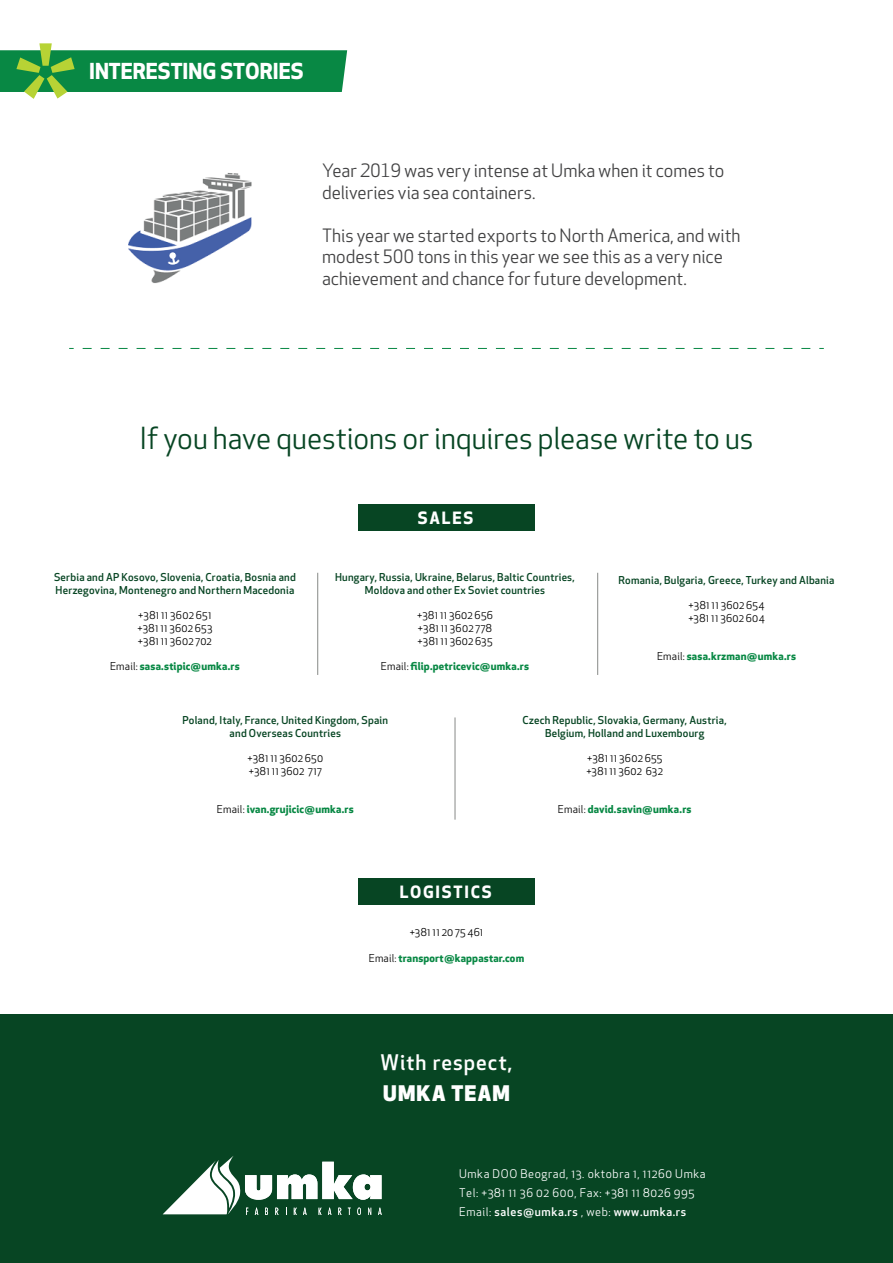
<style>
.page{position:relative;width:893px;height:1263px;background:#fff}
.page>*{position:absolute;margin:0;border:0;box-sizing:border-box;transform-origin:0 0}
.t1{font:29.7px "Apex New";letter-spacing:-.005em;color:#074523}
.t2{font:700 21.45px "Apex New";color:#fff}
.t3{font:500 21px "Apex New";letter-spacing:.05em;color:#fff}
.t4{font:800 21px "Apex New";letter-spacing:.06em;color:#fff}
.t5{font:18px/21.6px "Apex New";color:#414142}
.t6{font:700 16.5px "Apex New";letter-spacing:.105em;color:#fff}
.t7{font:11.7px/19px "Apex New";letter-spacing:.05em;color:#fff}
.t8{font:500 10.65px/12.8px "Apex New";letter-spacing:.02em;color:#074523;text-align:center}
.t9{font:10.65px/12.8px "Apex New";letter-spacing:.03em;color:#010101}
.t10{font:700 10.65px "Apex New";letter-spacing:.015em;color:#088844}
.s1{font-weight:400;color:#010101}
.s2{font-weight:500}
</style>
<div class="page">
<img style="left:128px;top:172px;width:124px;height:111px">
<svg style="left:0;top:43px;width:347px;height:56px"></svg>
<svg style="left:83px;top:348px;width:741px;height:1px"></svg>
<div style="left:358px;top:504px;width:177px;height:27px;background:#074523"></div>
<hr style="left:317px;top:573px;width:1px;height:102px;background:#878987">
<hr style="left:455px;top:717px;width:1px;height:103px;background:#878987">
<hr style="left:597px;top:573px;width:1px;height:102px;background:#878987">
<div style="left:358px;top:878px;width:177px;height:27px;background:#074523"></div>
<div style="left:0;top:1014px;width:893px;height:249px;background:#074523"></div>
<svg style="left:163px;top:1156px;width:219px;height:59px"></svg>
<h2 class="t2" style="left:89px;top:56px;width:216px">INTERESTING STORIES</h2>
<h3 class="t5" style="left:322px;top:160px;width:404px">Year 2019 was very intense at Umka when it comes to deliveries via sea containers.</h3>
<h3 class="t5" style="left:322px;top:224px;width:420px">This year we started exports to North America, and with modest 500 tons in this year we see this as a very nice achievement and chance for future development.</h3>
<h1 class="t1" style="left:140px;top:420px;width:615px">If you have questions or inquires please write to us</h1>
<p class="t8" style="left:54px;top:570px;width:243px;text-align:left">Serbia and AP Kosovo, Slovenia, Croatia, Bosnia and<br>Herzegovina, Montenegro and Northern Macedonia</p>
<p class="t9" style="left:137px;top:609px;width:76px;text-align:justify">+381 11 3602 651 +381 11 3602 653 +381 11 3602 702</p>
<p class="t10" style="left:110px;top:658px;width:131px"><span class="s1">Email:</span> sasa.stipic@umka.rs</p>
<h3 class="t6" style="left:418px;top:506px;width:57px">SALES</h3>
<p class="t8" style="left:335px;top:570px;width:241px">Hungary, Russia, Ukraine, Belarus, Baltic Countries,<br>Moldova and other Ex Soviet countries</p>
<p class="t9" style="left:417px;top:609px;width:77px;text-align:justify">+381 11 3602 656 +381 11 3602 778 +381 11 3602 635</p>
<p class="t10" style="left:381px;top:658px;width:150px"><span class="s1">Email:</span> filip.petricevic@umka.rs</p>
<p class="t8" style="left:619px;top:573px;width:217px">Romania, Bulgaria, Greece, Turkey and Albania</p>
<p class="t9" style="left:688px;top:599px;width:78px">+381 11 3602 654 +381 11 3602 604</p>
<p class="t10" style="left:657px;top:649px;width:141px"><span class="s1">Email:</span> sasa.krzman@umka.rs</p>
<p class="t8" style="left:183px;top:713px;width:207px">Poland, Italy, France, United Kingdom, Spain and Overseas Countries</p>
<p class="t9" style="left:247px;top:752px;width:77px">+381 11 3602 650 +381 11 3602 717</p>
<p class="t10" style="left:217px;top:802px;width:138px"><span class="s1">Email:</span> ivan.grujicic@umka.rs</p>
<h3 class="t6" style="left:400px;top:880px;width:93px">LOGISTICS</h3>
<p class="t8" style="left:523px;top:713px;width:206px">Czech Republic, Slovakia, Germany, Austria,<br>Belgium, Holland and Luxembourg</p>
<p class="t9" style="left:586px;top:752px;width:78px">+381 11 3602 655 +381 11 3602 632</p>
<p class="t10" style="left:558px;top:802px;width:135px"><span class="s1">Email:</span> david.savin@umka.rs</p>
<p class="t9" style="left:410px;top:926px;width:75px">+381 11 20 75 461</p>
<p class="t10" style="left:369px;top:950px;width:157px"><span class="s1">Email:</span> transport@kappastar.com</p>
<h3 class="t3" style="left:380px;top:1048px;width:134px">With respect,</h3>
<h3 class="t4" style="left:383px;top:1079px;width:128px">UMKA TEAM</h3>
<p class="t7" style="left:459px;top:1164px;width:248px">Umka DOO Beograd, 13. oktobra 1, 11260 Umka<br>Tel: +381 11 36 02 600, Fax: +381 11 8026 995<br>Email: <span class="s2">sales@umka.rs</span> , web: <span class="s2">www.umka.rs</span></p>
</div>
